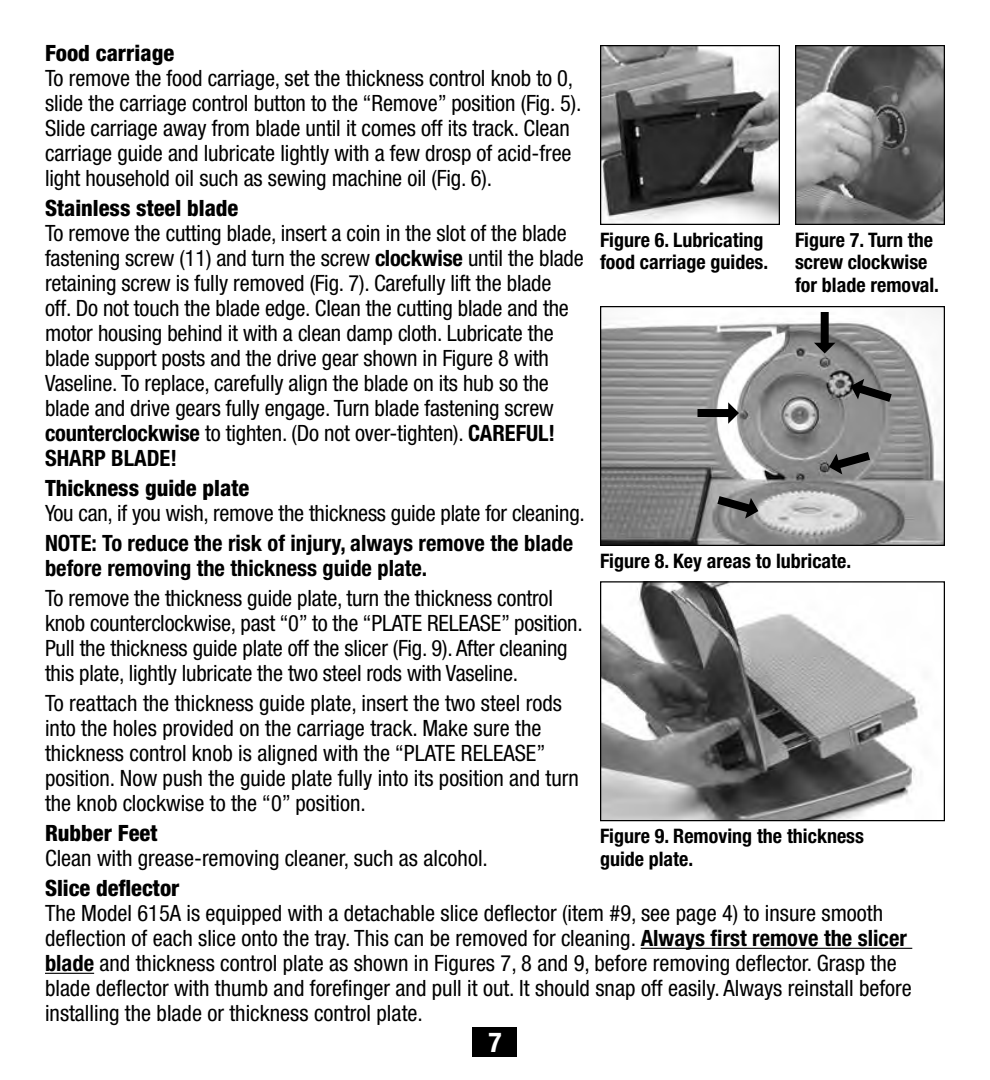
<style>
.page{position:relative;width:990px;height:1080px;background:#fff}
.page>*{position:absolute;margin:0;border:0;box-sizing:border-box;transform-origin:0 0}
.t1{font:700 condensed 27.5px "Helvetica Neue LT Std";color:#fff}
.t2{font:condensed 22.5px/25px "Helvetica Neue LT Std";letter-spacing:-.005em;color:#000}
.t3{font:700 condensed 22.5px/25px "Helvetica Neue LT Std";color:#000}
.t4{font:800 condensed 22.5px "Helvetica Neue LT Std";color:#000}
.t5{font:700 condensed 20px/22.5px "Helvetica Neue LT Std";color:#000}
.s1{font-weight:700}
</style>
<div class="page">
<div style="left:472px;top:1028px;width:46px;height:30px;background:#000"></div>
<hr style="left:641px;top:948px;width:271px;height:1px;background:#000">
<hr style="left:45px;top:973px;width:49px;height:1px;background:#000">
<img style="left:602px;top:308px;width:341px;height:236px">
<div style="left:600px;top:306px;width:345px;height:240px;border:1px solid #000"></div>
<img style="left:602px;top:47px;width:176px;height:176px">
<div style="left:600px;top:45px;width:180px;height:180px;border:1px solid #000"></div>
<img style="left:602px;top:583px;width:317px;height:236px">
<div style="left:600px;top:581px;width:345px;height:240px;border:1px solid #000"></div>
<img style="left:797px;top:47px;width:146px;height:176px">
<div style="left:795px;top:45px;width:150px;height:180px;border:1px solid #000"></div>
<svg style="left:698px;top:402px;width:41px;height:22px"></svg>
<svg style="left:829px;top:452px;width:41px;height:22px"></svg>
<svg style="left:717px;top:496px;width:41px;height:23px"></svg>
<svg style="left:851px;top:379px;width:41px;height:23px"></svg>
<svg style="left:814px;top:312px;width:21px;height:41px"></svg>
<p class="t4" style="left:45px;top:39px;width:131px">Food carriage</p>
<p class="t2" style="left:45px;top:65px;width:538px">To remove the food carriage, set the thickness control knob to 0, slide the carriage control button to the “Remove” position (Fig. 5).<br>Slide carriage away from blade until it comes off its track. Clean carriage guide and lubricate lightly with a few drosp of acid-free light household oil such as sewing machine oil (Fig. 6).</p>
<p class="t4" style="left:45px;top:194px;width:195px">Stainless steel blade</p>
<p class="t2" style="left:45px;top:220px;width:540px">To remove the cutting blade, insert a coin in the slot of the blade fastening screw (11) and turn the screw <span class="s1">clockwise</span> until the blade retaining screw is fully removed (Fig. 7). Carefully lift the blade<br>off. Do not touch the blade edge. Clean the cutting blade and the motor housing behind it with a clean damp cloth. Lubricate the blade support posts and the drive gear shown in Figure 8 with Vaseline. To replace, carefully align the blade on its hub so the blade and drive gears fully engage. Turn blade fastening screw <span class="s1">counterclockwise</span> to tighten. (Do not over-tighten). <span class="s1">CAREFUL!<br>SHARP BLADE!</span></p>
<p class="t4" style="left:45px;top:474px;width:206px">Thickness guide plate</p>
<p class="t2" style="left:45px;top:500px;width:541px">You can, if you wish, remove the thickness guide plate for cleaning.</p>
<p class="t3" style="left:45px;top:530px;width:530px">NOTE: To reduce the risk of injury, always remove the blade before removing the thickness guide plate.</p>
<p class="t2" style="left:45px;top:585px;width:539px">To remove the thickness guide plate, turn the thickness control knob counterclockwise, past “0” to the “PLATE RELEASE” position.<br>Pull the thickness guide plate off the slicer (Fig. 9). After cleaning this plate, lightly lubricate the two steel rods with Vaseline.</p>
<p class="t2" style="left:45px;top:690px;width:535px">To reattach the thickness guide plate, insert the two steel rods into the holes provided on the carriage track. Make sure the thickness control knob is aligned with the “PLATE RELEASE” position. Now push the guide plate fully into its position and turn the knob clockwise to the “0” position.</p>
<p class="t4" style="left:45px;top:819px;width:114px">Rubber Feet</p>
<p class="t2" style="left:45px;top:845px;width:444px">Clean with grease-removing cleaner, such as alcohol.</p>
<p class="t4" style="left:45px;top:874px;width:136px">Slice deflector</p>
<p class="t2" style="left:45px;top:900px;width:868px">The Model 615A is equipped with a detachable slice deflector (item #9, see page 4) to insure smooth deflection of each slice onto the tray. This can be removed for cleaning. <span class="s1">Always first remove the slicer blade</span> and thickness control plate as shown in Figures 7, 8 and 9, before removing deflector. Grasp the blade deflector with thumb and forefinger and pull it out. It should snap off easily. Always reinstall before installing the blade or thickness control plate.</p>
<p class="t5" style="left:600px;top:228px;width:170px">Figure 6. Lubricating food carriage guides.</p>
<p class="t5" style="left:795px;top:228px;width:146px">Figure 7. Turn the screw clockwise for blade removal.</p>
<p class="t5" style="left:600px;top:549px;width:253px">Figure 8. Key areas to lubricate.</p>
<p class="t5" style="left:600px;top:824px;width:266px">Figure 9. Removing the thickness guide plate.</p>
<p class="t1" style="left:488px;top:1026px;width:15px">7</p>
</div>
